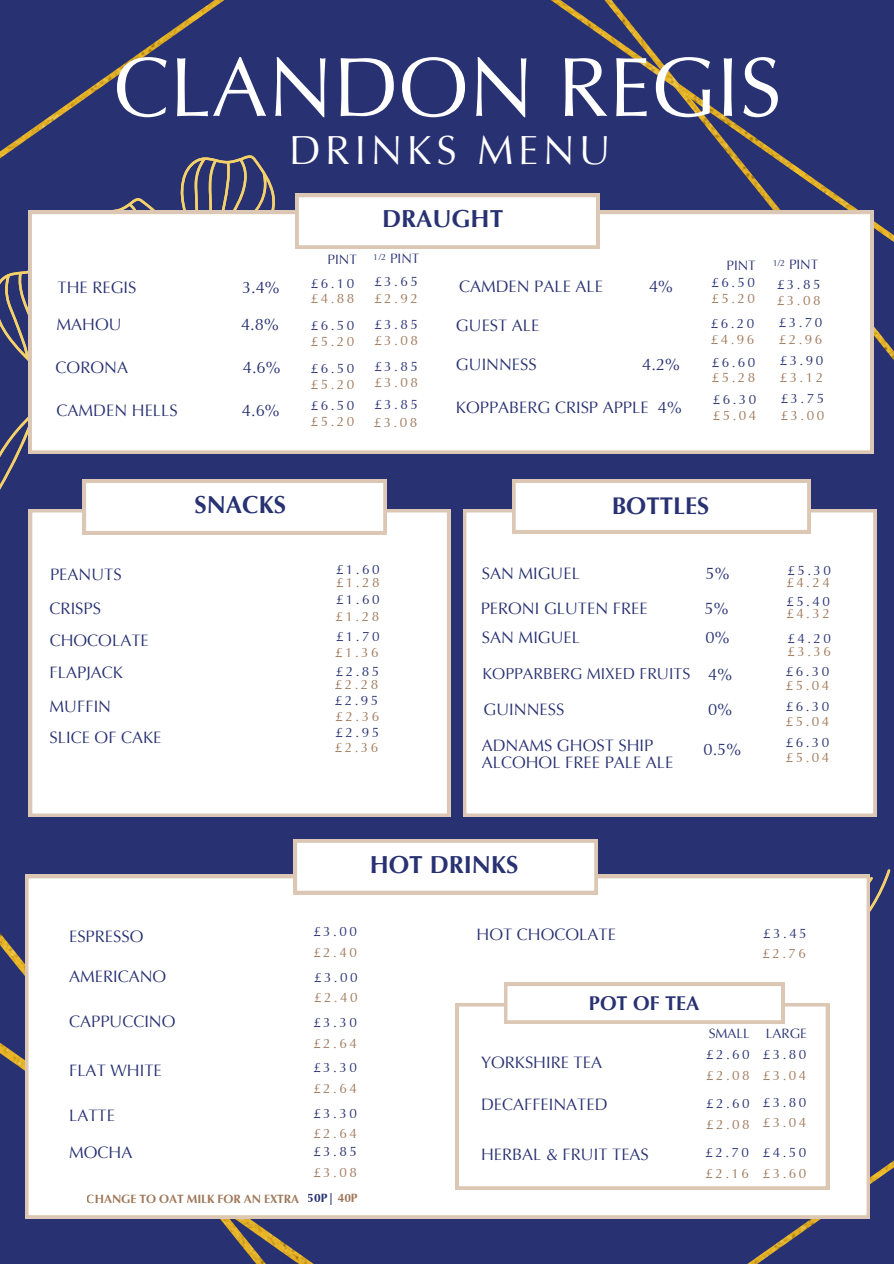
<style>
.page{position:relative;width:894px;height:1264px;background:#fff}
.page>*{position:absolute;margin:0;border:0;box-sizing:border-box;transform-origin:0 0}
.t1{font:84px "Optima LT Pro";color:#fff}
.t2{font:40.5px "Optima LT Pro";letter-spacing:.115em;color:#fff}
.t3{font:700 24.45px "Optima LT Pro";color:#283172}
.t4{font:700 24px "Optima LT Pro";color:#283172}
.t5{font:700 19.95px "Optima LT Pro";color:#283172}
.t6{font:16.5px/17px "Optima LT Pro";color:#283172}
.t7{font:15.75px "Optima LT Pro";color:#283172}
.t8{font:13.5px "Optima LT Pro";letter-spacing:.18em;color:#283172}
.t9{font:13.5px "Optima LT Pro";letter-spacing:.18em;color:#9f785a}
.t10{font:13.5px "Optima LT Pro";color:#283172}
.t11{font:700 12px "Optima LT Pro";letter-spacing:-.01em;color:#9f785a}
.s1{color:#283172}
</style>
<div class="page">
<div style="left:0;top:0;width:893px;height:1263px;background:#283172"></div>
<img style="left:530px;top:0;width:363px;height:417px">
<img style="left:87px;top:0;width:317px;height:194px">
<svg style="left:490px;top:788px;width:403px;height:475px"></svg>
<img style="left:0;top:874px;width:355px;height:389px">
<svg style="left:0;top:90px;width:365px;height:486px"></svg>
<div style="left:29px;top:211px;width:844px;height:243px;background:#fff"></div>
<svg style="left:295px;top:194px;width:304px;height:54px;background:#faf8f5"></svg>
<div style="left:29px;top:509px;width:421px;height:307px;background:#fff"></div>
<svg style="left:83px;top:479px;width:303px;height:55px;background:#f9f6f3"></svg>
<div style="left:463px;top:509px;width:413px;height:307px;background:#fff"></div>
<svg style="left:512px;top:479px;width:298px;height:54px;background:#f9f6f3"></svg>
<div style="left:25px;top:875px;width:844px;height:343px;background:#fff"></div>
<svg style="left:293px;top:839px;width:304px;height:55px;background:#f9f7f4"></svg>
<div style="left:455px;top:1003px;width:373px;height:186px;background:#fff"></div>
<svg style="left:504px;top:982px;width:280px;height:41px;background:#f8f4f0"></svg>
<h1 class="t1" style="left:113px;top:54px;width:669px">CLANDON REGIS</h1>
<h2 class="t2" style="left:289px;top:134px;width:323px">DRINKS MENU</h2>
<p class="t6" style="left:58px;top:280px;width:80px">THE REGIS</p>
<p class="t6" style="left:242px;top:280px;width:39px">3.4%</p>
<p class="t6" style="left:57px;top:318px;width:67px">MAHOU</p>
<p class="t6" style="left:241px;top:318px;width:39px">4.8%</p>
<p class="t6" style="left:56px;top:361px;width:74px">CORONA</p>
<p class="t6" style="left:243px;top:361px;width:39px">4.6%</p>
<p class="t6" style="left:57px;top:404px;width:122px">CAMDEN HELLS</p>
<p class="t6" style="left:242px;top:404px;width:39px">4.6%</p>
<h3 class="t3" style="left:382px;top:209px;width:123px">DRAUGHT</h3>
<p class="t8" style="left:327px;top:254px;width:31px">PINT</p>
<p class="t8" style="left:373px;top:253px;width:47px"><sup>1/2</sup> PINT</p>
<p class="t10" style="left:726px;top:260px;width:93px">PINT <sup>1/2</sup> PINT</p>
<p class="t8" style="left:311px;top:278px;width:45px">£6.10</p>
<p class="t9" style="left:311px;top:293px;width:45px">£4.88</p>
<p class="t8" style="left:311px;top:320px;width:45px">£6.50</p>
<p class="t9" style="left:311px;top:336px;width:45px">£5.20</p>
<p class="t8" style="left:311px;top:363px;width:45px">£6.50</p>
<p class="t9" style="left:311px;top:378px;width:45px">£5.20</p>
<p class="t8" style="left:374px;top:276px;width:45px">£3.65</p>
<p class="t9" style="left:374px;top:293px;width:45px">£2.92</p>
<p class="t8" style="left:374px;top:319px;width:45px">£3.85</p>
<p class="t9" style="left:374px;top:335px;width:45px">£3.08</p>
<p class="t8" style="left:374px;top:360px;width:45px">£3.85</p>
<p class="t9" style="left:374px;top:377px;width:45px">£3.08</p>
<p class="t8" style="left:711px;top:277px;width:45px">£6.50</p>
<p class="t9" style="left:711px;top:293px;width:45px">£5.20</p>
<p class="t8" style="left:776px;top:279px;width:45px">£3.85</p>
<p class="t9" style="left:776px;top:295px;width:45px">£3.08</p>
<p class="t6" style="left:459px;top:280px;width:145px">CAMDEN PALE ALE</p>
<p class="t6" style="left:648px;top:280px;width:25px">4%</p>
<p class="t6" style="left:456px;top:318px;width:85px">GUEST ALE</p>
<p class="t8" style="left:778px;top:317px;width:45px">£3.70</p>
<p class="t9" style="left:778px;top:334px;width:45px">£2.96</p>
<p class="t8" style="left:710px;top:318px;width:45px">£6.20</p>
<p class="t9" style="left:710px;top:334px;width:45px">£4.96</p>
<p class="t6" style="left:456px;top:357px;width:82px">GUINNESS</p>
<p class="t6" style="left:642px;top:357px;width:39px">4.2%</p>
<p class="t8" style="left:779px;top:355px;width:45px">£3.90</p>
<p class="t9" style="left:779px;top:372px;width:45px">£3.12</p>
<p class="t8" style="left:711px;top:357px;width:45px">£6.60</p>
<p class="t9" style="left:711px;top:372px;width:45px">£5.28</p>
<p class="t8" style="left:311px;top:400px;width:45px">£6.50</p>
<p class="t9" style="left:311px;top:416px;width:45px">£5.20</p>
<p class="t8" style="left:374px;top:399px;width:45px">£3.85</p>
<p class="t9" style="left:373px;top:417px;width:45px">£3.08</p>
<p class="t6" style="left:456px;top:400px;width:227px">KOPPABERG CRISP APPLE 4%</p>
<p class="t8" style="left:712px;top:394px;width:45px">£6.30</p>
<p class="t9" style="left:712px;top:410px;width:45px">£5.04</p>
<p class="t8" style="left:780px;top:393px;width:45px">£3.75</p>
<p class="t9" style="left:780px;top:410px;width:45px">£3.00</p>
<h3 class="t3" style="left:194px;top:495px;width:93px">SNACKS</h3>
<h3 class="t4" style="left:611px;top:496px;width:99px">BOTTLES</h3>
<p class="t6" style="left:50px;top:559px;width:74px;line-height:34px">PEANUTS<br>CRISPS</p>
<p class="t8" style="left:336px;top:564px;width:45px">£1.60</p>
<p class="t9" style="left:336px;top:577px;width:45px">£1.28</p>
<p class="t8" style="left:336px;top:594px;width:45px">£1.60</p>
<p class="t9" style="left:335px;top:611px;width:45px">£1.28</p>
<p class="t6" style="left:50px;top:633px;width:100px">CHOCOLATE</p>
<p class="t8" style="left:336px;top:631px;width:45px">£1.70</p>
<p class="t9" style="left:335px;top:647px;width:45px">£1.36</p>
<p class="t6" style="left:50px;top:656px;width:75px;line-height:34.8px">FLAPJACK<br>MUFFIN</p>
<p class="t6" style="left:50px;top:730px;width:113px">SLICE OF CAKE</p>
<p class="t8" style="left:336px;top:666px;width:45px">£2.85</p>
<p class="t9" style="left:335px;top:678px;width:45px">£2.28</p>
<p class="t8" style="left:335px;top:695px;width:45px">£2.95</p>
<p class="t9" style="left:335px;top:710px;width:45px">£2.36</p>
<p class="t8" style="left:335px;top:727px;width:45px">£2.95</p>
<p class="t9" style="left:335px;top:742px;width:45px">£2.36</p>
<p class="t6" style="left:481px;top:566px;width:100px">SAN MIGUEL</p>
<p class="t6" style="left:705px;top:566px;width:25px">5%</p>
<p class="t8" style="left:787px;top:565px;width:45px">£5.30</p>
<p class="t9" style="left:786px;top:577px;width:45px">£4.24</p>
<p class="t8" style="left:786px;top:596px;width:45px">£5.40</p>
<p class="t6" style="left:480px;top:602px;width:168px">PERONI GLUTEN FREE</p>
<p class="t9" style="left:786px;top:608px;width:45px">£4.32</p>
<p class="t6" style="left:704px;top:602px;width:25px">5%</p>
<p class="t6" style="left:482px;top:630px;width:100px">SAN MIGUEL</p>
<p class="t7" style="left:482px;top:667px;width:209px">KOPPARBERG MIXED FRUITS</p>
<p class="t6" style="left:483px;top:702px;width:82px">GUINNESS</p>
<p class="t6" style="left:481px;top:738px;width:193px">ADNAMS GHOST SHIP<br>ALCOHOL FREE PALE ALE</p>
<p class="t6" style="left:705px;top:630px;width:25px">0%</p>
<p class="t6" style="left:708px;top:658px;width:25px;line-height:35.2px">4%<br>0%</p>
<p class="t6" style="left:703px;top:742px;width:39px">0.5%</p>
<p class="t8" style="left:787px;top:632px;width:45px">£4.20</p>
<p class="t9" style="left:787px;top:646px;width:45px">£3.36</p>
<p class="t8" style="left:785px;top:666px;width:45px">£6.30</p>
<p class="t9" style="left:785px;top:680px;width:45px">£5.04</p>
<p class="t8" style="left:785px;top:701px;width:45px">£6.30</p>
<p class="t9" style="left:785px;top:716px;width:45px">£5.04</p>
<p class="t8" style="left:785px;top:737px;width:45px">£6.30</p>
<p class="t9" style="left:785px;top:752px;width:45px">£5.04</p>
<h3 class="t3" style="left:369px;top:855px;width:150px">HOT DRINKS</h3>
<p class="t8" style="left:313px;top:926px;width:45px">£3.00</p>
<p class="t9" style="left:313px;top:947px;width:45px">£2.40</p>
<p class="t6" style="left:69px;top:929px;width:76px">ESPRESSO</p>
<p class="t6" style="left:476px;top:927px;width:141px">HOT CHOCOLATE</p>
<p class="t8" style="left:314px;top:971px;width:45px">£3.00</p>
<p class="t9" style="left:314px;top:992px;width:45px">£2.40</p>
<p class="t8" style="left:313px;top:1017px;width:45px">£3.30</p>
<p class="t9" style="left:313px;top:1037px;width:45px">£2.64</p>
<p class="t8" style="left:313px;top:1062px;width:45px">£3.30</p>
<p class="t9" style="left:313px;top:1083px;width:45px">£2.64</p>
<p class="t8" style="left:313px;top:1107px;width:45px">£3.30</p>
<p class="t9" style="left:313px;top:1128px;width:45px">£2.64</p>
<p class="t8" style="left:313px;top:1145px;width:45px">£3.85</p>
<p class="t9" style="left:313px;top:1166px;width:45px">£3.08</p>
<p class="t8" style="left:763px;top:927px;width:45px">£3.45</p>
<p class="t9" style="left:762px;top:948px;width:45px">£2.76</p>
<p class="t6" style="left:69px;top:969px;width:99px">AMERICANO</p>
<p class="t6" style="left:69px;top:1014px;width:108px">CAPPUCCINO</p>
<p class="t6" style="left:69px;top:1063px;width:94px">FLAT WHITE</p>
<p class="t6" style="left:69px;top:1109px;width:47px">LATTE</p>
<p class="t6" style="left:69px;top:1145px;width:65px">MOCHA</p>
<p class="t5" style="left:588px;top:995px;width:112px">POT OF TEA</p>
<p class="t10" style="left:708px;top:1028px;width:100px">SMALL LARGE</p>
<p class="t8" style="left:706px;top:1049px;width:45px">£2.60</p>
<p class="t9" style="left:706px;top:1069px;width:45px">£2.08</p>
<p class="t8" style="left:762px;top:1049px;width:45px">£3.80</p>
<p class="t9" style="left:762px;top:1069px;width:45px">£3.04</p>
<p class="t6" style="left:481px;top:1055px;width:122px">YORKSHIRE TEA</p>
<p class="t8" style="left:762px;top:1096px;width:45px">£3.80</p>
<p class="t9" style="left:762px;top:1117px;width:45px">£3.04</p>
<p class="t8" style="left:706px;top:1097px;width:45px">£2.60</p>
<p class="t9" style="left:706px;top:1118px;width:45px">£2.08</p>
<p class="t6" style="left:481px;top:1098px;width:128px">DECAFFEINATED</p>
<p class="t6" style="left:481px;top:1147px;width:169px">HERBAL &amp; FRUIT TEAS</p>
<p class="t8" style="left:705px;top:1147px;width:45px">£2.70</p>
<p class="t9" style="left:705px;top:1167px;width:45px">£2.16</p>
<p class="t8" style="left:762px;top:1147px;width:45px">£4.50</p>
<p class="t9" style="left:762px;top:1167px;width:45px">£3.60</p>
<p class="t11" style="left:87px;top:1194px;width:272px">CHANGE TO OAT MILK FOR AN EXTRA <span class="s1">50P|</span> 40P</p>
</div>
